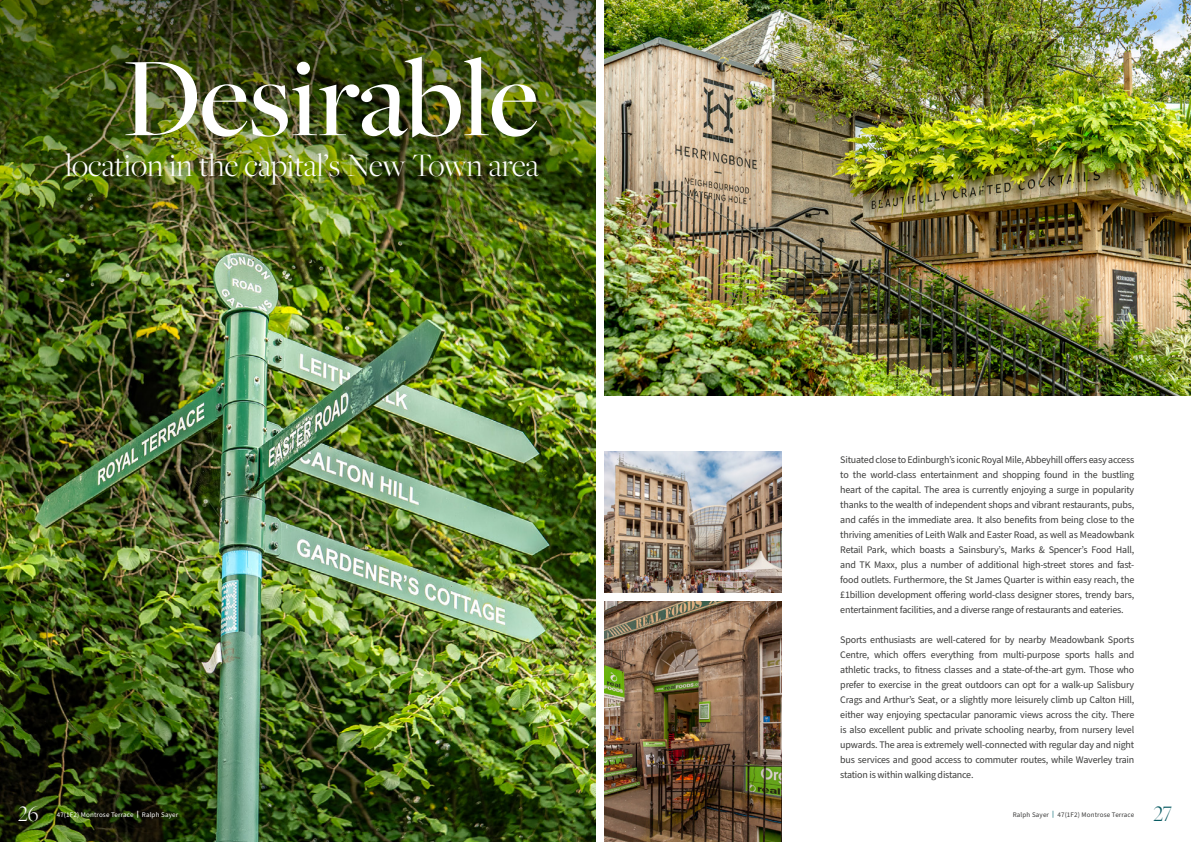
<style>
.page{position:relative;width:1191px;height:842px;background:#fff}
.page>*{position:absolute;margin:0;border:0;box-sizing:border-box;transform-origin:0 0}
.t1{font:500 116.4px "Freight Big Pro";color:#fff}
.t2{font:300 34px "Freight Big Pro";color:#fff}
.t3{font:300 23px "Freight Big Pro";color:#fff}
.t4{font:300 23px "Freight Big Pro";color:#095b63}
.t5{font:10px/15px "Source Sans Pro";letter-spacing:-.02em;color:#3c3c3b;text-align:justify}
.t6{font:7px "Source Sans Pro";letter-spacing:.02em;color:#fff}
.t7{font:7px "Source Sans Pro";letter-spacing:.02em;color:#3c3c3b}
.s1{font-weight:900}
.s2{font-weight:900;color:#499197}
</style>
<div class="page">
<img style="left:0;top:282px;width:595px;height:560px">
<img style="left:0;top:0;width:595px;height:282px">
<img style="left:604px;top:451px;width:178px;height:141px">
<img style="left:604px;top:601px;width:178px;height:241px">
<img style="left:604px;top:0;width:587px;height:395px">
<p class="t1" style="left:122px;top:22px;width:418px">Desirable</p>
<p class="t2" style="left:65px;top:144px;width:475px">location in the capital’s New Town area</p>
<p class="t5" style="left:840px;top:452px;width:295px">Situated close to Edinburgh’s iconic Royal Mile, Abbeyhill offers easy access to the world-class entertainment and shopping found in the bustling heart of the capital. The area is currently enjoying a surge in popularity thanks to the wealth of independent shops and vibrant restaurants, pubs, and cafés in the immediate area. It also benefits from being close to the thriving amenities of Leith Walk and Easter Road, as well as Meadowbank Retail Park, which boasts a Sainsbury’s, Marks &amp; Spencer’s Food Hall, and TK Maxx, plus a number of additional high-street stores and fast&shy;food outlets. Furthermore, the St James Quarter is within easy reach, the £1billion development offering world-class designer stores, trendy bars, entertainment facilities, and a diverse range of restaurants and eateries.</p>
<p class="t5" style="left:840px;top:632px;width:295px">Sports enthusiasts are well-catered for by nearby Meadowbank Sports Centre, which offers everything from multi-purpose sports halls and athletic tracks, to fitness classes and a state-of-the-art gym. Those who prefer to exercise in the great outdoors can opt for a walk-up Salisbury Crags and Arthur’s Seat, or a slightly more leisurely climb up Calton Hill, either way enjoying spectacular panoramic views across the city. There is also excellent public and private schooling nearby, from nursery level upwards. The area is extremely well-connected with regular day and night bus services and good access to commuter routes, while Waverley train station is within walking distance.</p>
<h3 class="t3" style="left:18px;top:798px;width:22px">26</h3>
<p class="t6" style="left:57px;top:810px;width:123px">47(1F2) Montrose Terrace <span class="s1">|</span> Ralph Sayer</p>
<p class="t7" style="left:1012px;top:810px;width:123px">Ralph Sayer <span class="s2">|</span> 47(1F2) Montrose Terrace</p>
<h3 class="t4" style="left:1153px;top:798px;width:20px">27</h3>
</div>
